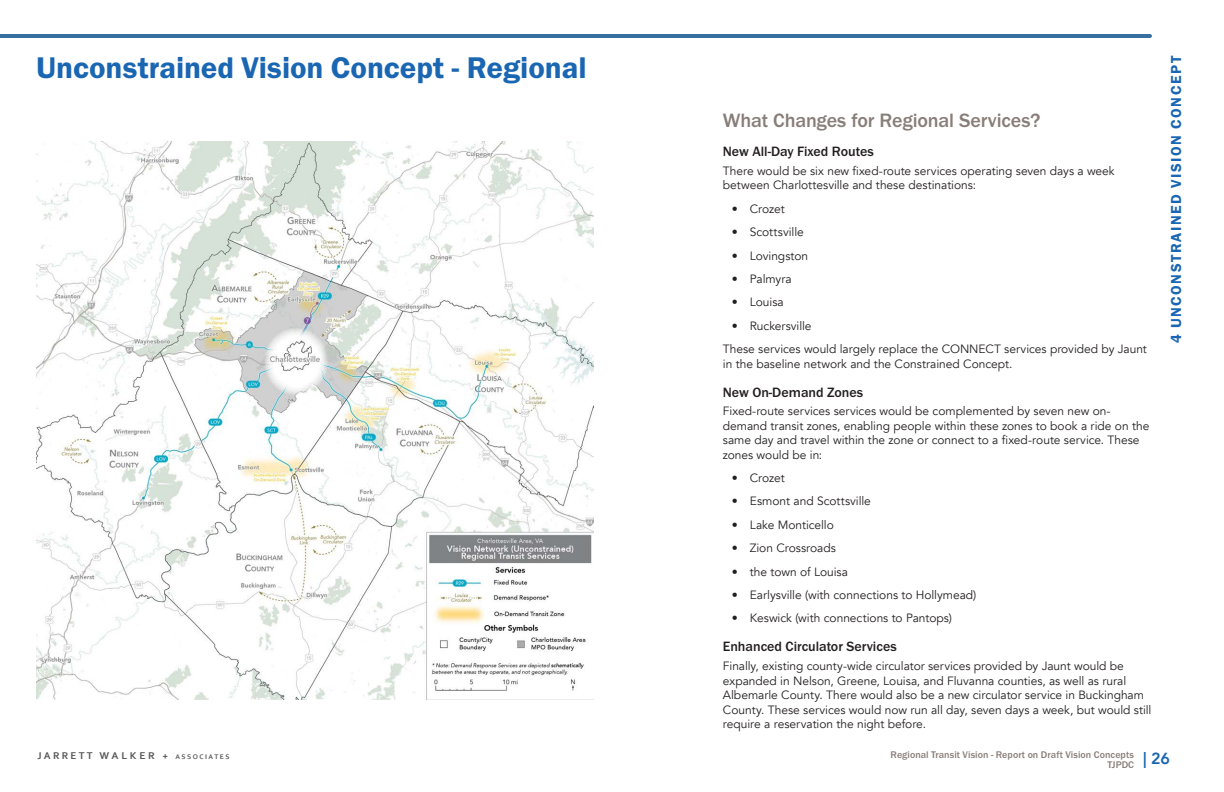
<style>
.page{position:relative;width:1224px;height:792px;background:#fff}
.page>*{position:absolute;margin:0;border:0;box-sizing:border-box;transform-origin:0 0}
.Heading_lvl_1{font:31px "Franklin Gothic URW Dem";letter-spacing:-.005em;color:#1a66b2}
.Heading_lvl_2{font:500 20px "Franklin Gothic URW";letter-spacing:-.005em;color:#887d78}
.t1{font:800 16px "Avenir";color:#1a66b2}
.t2{font:15px "Franklin Gothic URW Dem";letter-spacing:.1em;color:#1a66b2}
.Heading_lvl_3{font:500 14px "Franklin Gothic URW";color:#231f20}
.Body_text{font:12px/14.4px "Avenir";letter-spacing:-.005em;color:#231f20}
.t3{font:700 10.4px "Corbel";letter-spacing:.215em;color:#595959}
.t4{font:500 10px/10px "Franklin Gothic URW";letter-spacing:.005em;color:#887d78;text-align:right}
.s1{font-size:7px}
</style>
<div class="page">
<hr style="left:0;top:34px;width:1150px;height:4px;background:#376fa1">
<img style="left:36px;top:142px;width:558px;height:558px">
<p class="Heading_lvl_1" style="left:36px;top:48px;width:552px">Unconstrained Vision Concept - Regional</p>
<p class="Heading_lvl_2" style="left:723px;top:108px;width:319px">What Changes for Regional Services?</p>
<p class="Heading_lvl_3" style="left:723px;top:143px;width:152px">New All-Day Fixed Routes</p>
<p class="Body_text" style="left:723px;top:164px;width:393px">There would be six new fixed-route services operating seven days a week between Charlottesville and these destinations:</p>
<p class="Body_text" style="left:732px;top:202px;width:54px">• Crozet</p>
<p class="Body_text" style="left:732px;top:225px;width:73px">• Scottsville</p>
<p class="Body_text" style="left:732px;top:248px;width:78px">• Lovingston</p>
<p class="Body_text" style="left:732px;top:272px;width:61px">• Palmyra</p>
<p class="Body_text" style="left:732px;top:295px;width:53px">• Louisa</p>
<p class="Body_text" style="left:732px;top:319px;width:81px">• Ruckersville</p>
<p class="Body_text" style="left:723px;top:342px;width:426px">These services would largely replace the CONNECT services provided by Jaunt in the baseline network and the Constrained Concept.</p>
<p class="Heading_lvl_3" style="left:723px;top:383px;width:142px">New On-Demand Zones</p>
<p class="Body_text" style="left:723px;top:404px;width:428px">Fixed-route services services would be complemented by seven new on&shy;demand transit zones, enabling people within these zones to book a ride on the same day and travel within the zone or connect to a fixed-route service. These zones would be in:</p>
<p class="Body_text" style="left:732px;top:471px;width:54px">• Crozet</p>
<p class="Body_text" style="left:732px;top:494px;width:141px">• Esmont and Scottsville</p>
<p class="Body_text" style="left:732px;top:518px;width:104px">• Lake Monticello</p>
<p class="Body_text" style="left:732px;top:541px;width:106px">• Zion Crossroads</p>
<p class="Body_text" style="left:732px;top:565px;width:118px">• the town of Louisa</p>
<p class="Body_text" style="left:732px;top:588px;width:246px">• Earlysville (with connections to Hollymead)</p>
<p class="Body_text" style="left:732px;top:611px;width:221px">• Keswick (with connections to Pantops)</p>
<p class="Heading_lvl_3" style="left:723px;top:638px;width:175px">Enhanced Circulator Services</p>
<p class="Body_text" style="left:723px;top:659px;width:430px">Finally, existing county-wide circulator services provided by Jaunt would be expanded in Nelson, Greene, Louisa, and Fluvanna counties, as well as rural Albemarle County. There would also be a new circulator service in Buckingham County. These services would now run all day, seven days a week, but would still require a reservation the night before.</p>
<p class="t2" style="left:1167px;top:188px;width:132px;rotate:-90deg">Vision Conceptncept</p>
<p class="t2" style="left:1167px;top:343px;width:101px;rotate:-90deg">4 Unconstrained</p>
<p class="t4" style="left:891px;top:750px;width:245px">Regional Transit Vision - Report on Draft Vision Concepts<br>TJPDC</p>
<p class="t3" style="left:38px;top:749px;width:194px">JARRETT WALKER + <span class="s1">ASSOCIATES</span></p>
<h3 class="t1" style="left:1143px;top:746px;width:28px">| 26</h3>
</div>
